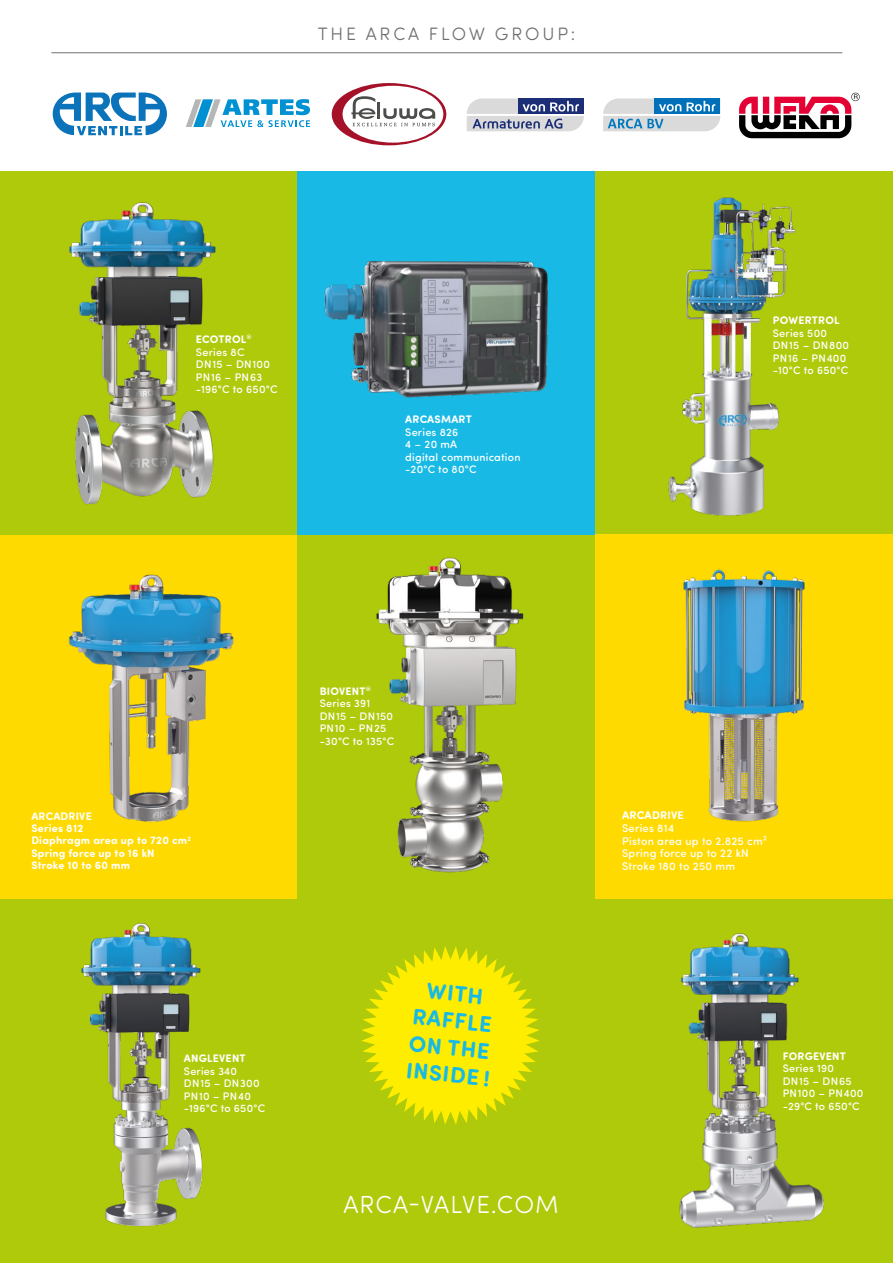
<style>
.page{position:relative;width:893px;height:1263px;background:#fff}
.page>*{position:absolute;margin:0;border:0;box-sizing:border-box;transform-origin:0 0}
.t1{font:300 24.75px "Sofia Pro Soft";letter-spacing:.045em;color:#fff}
.t2{font:700 22.5px/27px "Sofia Pro Soft";color:#18bae5;text-align:center}
.t3{font:300 18px "Sofia Pro Soft";letter-spacing:.16em;color:#706f6f}
.t4{font:500 11.25px/12.8px "Sofia Pro Soft";letter-spacing:.02em;color:#fff}
.t5{font:700 11.25px "Sofia Pro Soft";letter-spacing:.02em;color:#fff}
.t6{font:500 11.1px/12.5px "Sofia Pro Soft";letter-spacing:.02em;color:#fff}
.t7{font:500 10.95px/12.5px "Sofia Pro Soft";letter-spacing:.02em;color:#fff}
.t8{font:700 10.95px/12.5px "Sofia Pro Soft";letter-spacing:.02em;color:#fff}
.s1{font-weight:700}
</style>
<div class="page">
<div style="left:297px;top:535px;width:298px;height:728px;background:#afca0b"></div>
<hr style="left:51px;top:52px;width:791px;height:1px;background:#706f6f">
<img style="left:0;top:172px;width:297px;height:363px">
<img style="left:595px;top:172px;width:298px;height:362px">
<img style="left:298px;top:535px;width:297px;height:363px">
<div style="left:297px;top:172px;width:298px;height:363px;background:#18bae5"></div>
<img style="left:324px;top:261px;width:224px;height:137px">
<img style="left:0;top:899px;width:298px;height:364px">
<img style="left:595px;top:899px;width:298px;height:363px">
<div style="left:0;top:535px;width:297px;height:364px;background:#ffda00"></div>
<img style="left:69px;top:574px;width:165px;height:248px">
<svg style="left:595px;top:534px;width:298px;height:365px;background:#decc24"></svg>
<svg style="left:361px;top:946px;width:179px;height:179px;background:#e4e103"></svg>
<svg style="left:186px;top:99px;width:124px;height:28px"></svg>
<svg style="left:53px;top:92px;width:114px;height:43px"></svg>
<svg style="left:467px;top:98px;width:117px;height:33px;background:#a5aac0"></svg>
<svg style="left:332px;top:83px;width:114px;height:62px"></svg>
<svg style="left:739px;top:93px;width:121px;height:45px"></svg>
<svg style="left:603px;top:98px;width:117px;height:33px;background:#a1c1d6"></svg>
<h3 class="t3" style="left:318px;top:22px;width:259px">THE ARCA FLOW GROUP:</h3>
<p class="t6" style="left:196px;top:332px;width:83px"><span class="s1">ECOTROL</span><sup>®<br></sup>Series 8C<br>DN15 – DN100<br>PN16 – PN63 -196°C to 650°C</p>
<p class="t8" style="left:405px;top:412px;width:68px">ARCASMART</p>
<p class="t7" style="left:405px;top:425px;width:117px">Series 826<br>4 – 20 mA<br>digital communication -20°C to 80°C</p>
<p class="t7" style="left:320px;top:684px;width:76px"><span class="s1">BIOVENT</span><sup>®<br></sup>Series 391<br>DN15 – DN150<br>PN10 – PN25 -30°C to 135°C</p>
<p class="t8" style="left:773px;top:314px;width:68px">POWERTROL</p>
<p class="t7" style="left:773px;top:326px;width:78px">Series 500<br>DN15 – DN800<br>PN16 – PN400 -10°C to 650°C</p>
<p class="t8" style="left:31px;top:809px;width:161px">ARCADRIVE<br>Series 812<br>Diaphragm area up to 720 cm<sup>2<br></sup>Spring force up to 16 kN<br>Stroke 10 to 60 mm</p>
<p class="t5" style="left:622px;top:807px;width:63px">ARCADRIVE</p>
<p class="t4" style="left:622px;top:821px;width:146px">Series 814<br>Piston area up to 2.825 cm²<br>Spring force up to 22 kN<br>Stroke 180 to 250 mm</p>
<p class="t8" style="left:184px;top:1051px;width:63px">ANGLEVENT</p>
<p class="t7" style="left:184px;top:1064px;width:83px">Series 340<br>DN15 – DN300<br>PN10 – PN40 -196°C to 650°C</p>
<h2 class="t2" style="left:416px;top:974px;width:86px;rotate:6deg">WITH<br>RAFFLE<br>ON THE<br>INSIDE !</h2>
<h1 class="t1" style="left:343px;top:1187px;width:217px">ARCA-VALVE.COM</h1>
<p class="t8" style="left:783px;top:1049px;width:65px">FORGEVENT</p>
<p class="t7" style="left:783px;top:1061px;width:82px">Series 190<br>DN15 – DN65<br>PN100 – PN400 -29°C to 650°C</p>
</div>
